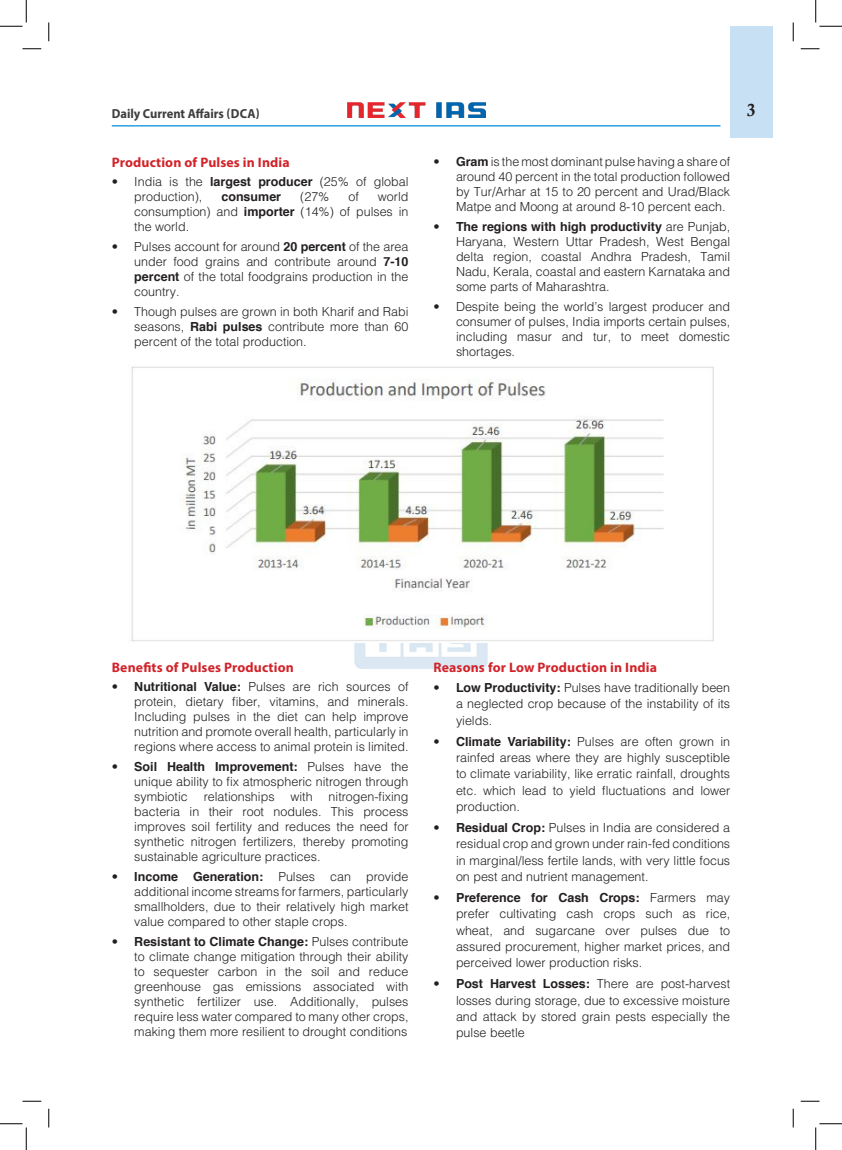
<style>
.page{position:relative;width:842px;height:1150px;background:#fff}
.page>*{position:absolute;margin:0;border:0;box-sizing:border-box;transform-origin:0 0}
.t1{font:17.5px "Calis MT Bol";color:#231f20}
.H-2{font:700 13.75px "Myriad Pro";letter-spacing:.01em;color:#d1232a}
.t2{font:700 13.12px "Myriad Pro";color:#3e3e3f;scale:.95 1}
.t3{font:300 12.5px/15px "Helvetica";color:#231f20;text-align:justify}
.t4{font:700 12.5px "Helvetica";color:#231f20}
.s1{font-weight:700}
</style>
<div class="page">
<div style="left:730px;top:26px;width:42px;height:112px;background:#c7e0f3"></div>
<img style="left:347px;top:102px;width:138px;height:16px">
<hr style="left:112px;top:125px;width:608px;height:1px;background:#008fd5">
<img style="left:354px;top:643px;width:134px;height:26px">
<img style="left:131px;top:366px;width:582px;height:276px">
<svg style="left:22px;top:48px;width:19px;height:2px"></svg>
<svg style="left:800px;top:48px;width:19px;height:2px"></svg>
<svg style="left:22px;top:1100px;width:19px;height:2px"></svg>
<svg style="left:800px;top:1100px;width:19px;height:2px"></svg>
<svg style="left:48px;top:23px;width:2px;height:18px"></svg>
<svg style="left:48px;top:1109px;width:2px;height:18px"></svg>
<svg style="left:792px;top:23px;width:2px;height:18px"></svg>
<svg style="left:792px;top:1109px;width:2px;height:18px"></svg>
<svg style="left:0;top:0;width:27px;height:27px"></svg>
<svg style="left:0;top:1123px;width:27px;height:27px"></svg>
<svg style="left:815px;top:0;width:27px;height:27px"></svg>
<svg style="left:815px;top:1123px;width:27px;height:27px"></svg>
<p class="t2" style="left:112px;top:105px;width:157px">Daily Current Affairs (DCA)</p>
<h1 class="t1" style="left:746px;top:100px;width:10px">3</h1>
<p class="H-2" style="left:112px;top:153px;width:179px">Production of Pulses in India</p>
<p class="t3" style="left:134px;top:174px;width:276px;text-indent:-22px">• India is the <span class="s1">largest producer</span> (25% of global production),</p>
<p class="t3" style="left:456px;top:154px;width:276px;text-indent:-22px">• <span class="s1">Gram</span> is the most dominant pulse having a share of around 40 percent in the total production followed by Tur/Arhar at 15 to 20 percent and Urad/Black Matpe and Moong at around 8-10 percent each.</p>
<p class="t3" style="left:456px;top:219px;width:276px;text-indent:-22px">• <span class="s1">The regions with high productivity</span> are Punjab, Haryana, Western Uttar Pradesh, West Bengal delta region, coastal Andhra Pradesh, Tamil Nadu, Kerala, coastal and eastern Karnataka and some parts of Maharashtra.</p>
<p class="t3" style="left:456px;top:299px;width:276px;text-indent:-22px">• Despite being the world’s largest producer and consumer of pulses, India imports certain pulses, including masur and tur, to meet domestic shortages.</p>
<p class="t4" style="left:221px;top:186px;width:61px">consumer</p>
<p class="t3" style="left:300px;top:189px;width:31px">(27%</p>
<p class="t3" style="left:348px;top:189px;width:12px">of</p>
<p class="t3" style="left:134px;top:189px;width:276px;text-indent:244px">world consumption) and <span class="s1">importer</span> (14%) of pulses in the world.</p>
<p class="t3" style="left:134px;top:239px;width:276px;text-indent:-22px">• Pulses account for around <span class="s1">20 percent</span> of the area under food grains and contribute around <span class="s1">7-10 percent</span> of the total foodgrains production in the country.</p>
<p class="t3" style="left:134px;top:304px;width:276px;text-indent:-22px">• Though pulses are grown in both Kharif and Rabi seasons, <span class="s1">Rabi pulses</span> contribute more than 60 percent of the total production.</p>
<p class="H-2" style="left:112px;top:658px;width:183px">Benefits of Pulses Production</p>
<p class="t3" style="left:134px;top:678px;width:276px;text-indent:-22px">• <span class="s1">Nutritional Value:</span> Pulses are rich sources of protein, dietary fiber, vitamins, and minerals.<br>Including pulses in the diet can help improve nutrition and promote overall health, particularly in regions where access to animal protein is limited.</p>
<p class="t3" style="left:134px;top:758px;width:276px;text-indent:-22px">• <span class="s1">Soil Health Improvement:</span> Pulses have the unique ability to fix atmospheric nitrogen through symbiotic</p>
<p class="t3" style="left:134px;top:788px;width:276px;text-indent:194px">nitrogen-fixing bacteria in their root nodules. This process improves soil fertility and reduces the need for synthetic nitrogen fertilizers, thereby promoting sustainable agriculture practices.</p>
<p class="t3" style="left:134px;top:868px;width:276px;text-indent:-22px">• <span class="s1">Income Generation:</span> Pulses can provide additional income streams for farmers, particularly smallholders, due to their relatively high market value compared to other staple crops.</p>
<p class="t3" style="left:134px;top:933px;width:276px;text-indent:-22px">• <span class="s1">Resistant to Climate Change:</span> Pulses contribute to climate change mitigation through their ability to sequester carbon in the soil and reduce greenhouse gas emissions associated with synthetic fertilizer use. Additionally, pulses require less water compared to many other crops, making them more resilient to drought conditions</p>
<p class="t3" style="left:204px;top:788px;width:72px">relationships</p>
<p class="t3" style="left:290px;top:788px;width:24px">with</p>
<p class="H-2" style="left:433px;top:658px;width:225px">Reasons for Low Production in India</p>
<p class="t3" style="left:456px;top:679px;width:276px;line-height:16.2px;text-indent:-22px">• <span class="s1">Low Productivity:</span> Pulses have traditionally been a neglected crop because of the instability of its yields.</p>
<p class="t3" style="left:456px;top:733px;width:276px;line-height:16.2px;text-indent:-22px">• <span class="s1">Climate Variability:</span> Pulses are often grown in rainfed areas where they are highly susceptible to climate variability, like erratic rainfall, droughts etc. which lead to yield fluctuations and lower production.</p>
<p class="t3" style="left:456px;top:819px;width:276px;line-height:16.2px;text-indent:-22px">• <span class="s1">Residual Crop:</span> Pulses in India are considered a residual crop and grown under rain-fed conditions in marginal/less fertile lands, with very little focus on pest and nutrient management.</p>
<p class="t3" style="left:456px;top:889px;width:276px;line-height:16.2px;text-indent:-22px">• <span class="s1">Preference for Cash Crops:</span> Farmers may prefer cultivating cash crops such as rice, wheat, and sugarcane over pulses due to assured procurement, higher market prices, and perceived lower production risks.</p>
<p class="t3" style="left:456px;top:975px;width:276px;line-height:16.2px;text-indent:-22px">• <span class="s1">Post Harvest Losses:</span> There are post-harvest losses during storage, due to excessive moisture and attack by stored grain pests especially the pulse beetle</p>
</div>
